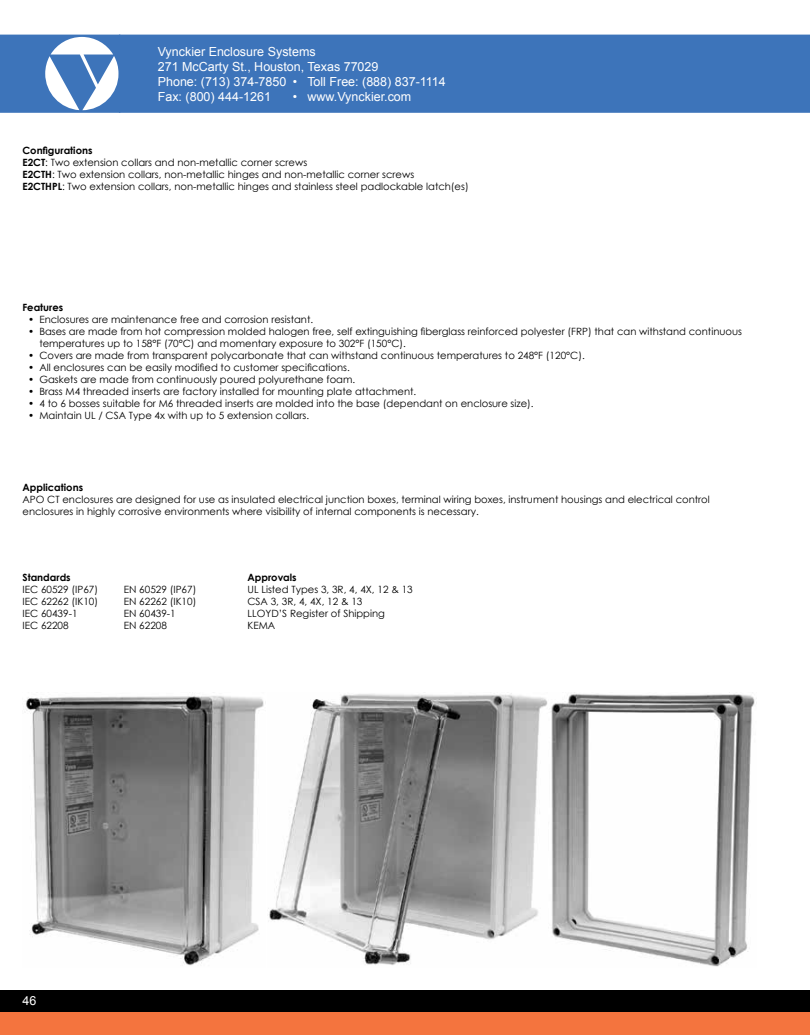
<style>
.page{position:relative;width:810px;height:1035px;background:#fff}
.page>*{position:absolute;margin:0;border:0;box-sizing:border-box;transform-origin:0 0}
.t1{font:12.5px/15px "Arial";color:#fff}
.t2{font:10px/12px "Century Gothic";color:#000}
.t3{font:700 10px "Century Gothic";color:#000}
.s1{font-weight:700}
</style>
<div class="page">
<div style="left:0;top:990px;width:810px;height:45px;background:#000"></div>
<div style="left:120px;top:35px;width:689px;height:78px;background:#3d74ba"></div>
<svg style="left:0;top:35px;width:120px;height:78px"></svg>
<svg style="left:809px;top:35px;width:1px;height:78px"></svg>
<img style="left:26px;top:692px;width:729px;height:275px">
<div style="left:0;top:1012px;width:810px;height:23px;background:#f4743e"></div>
<p class="t1" style="left:158px;top:44px;width:290px">Vynckier Enclosure Systems<br>271 McCarty St., Houston, Texas 77029<br>Phone: (713) 374-7850 • Toll Free: (888) 837-1114<br>Fax: (800) 444-1261</p>
<p class="t1" style="left:293px;top:89px;width:120px">• www.Vynckier.com</p>
<p class="t2" style="left:22px;top:144px;width:448px"><span class="s1">Configurations<br>E2CT</span>: Two extension collars and non-metallic corner screws<br><span class="s1">E2CTH</span>: Two extension collars, non-metallic hinges and non-metallic corner screws<br><span class="s1">E2CTHPL</span>: Two extension collars, non-metallic hinges and stainless steel padlockable latch(es)</p>
<p class="t3" style="left:22px;top:300px;width:42px">Features</p>
<p class="t2" style="left:28px;top:313px;width:287px">• Enclosures are maintenance free and corrosion resistant.</p>
<p class="t2" style="left:39px;top:325px;width:704px;text-indent:-11px">• Bases are made from hot compression molded halogen free, self extinguishing fiberglass reinforced polyester (FRP) that can withstand continuous temperatures up to 158°F (70°C) and momentary exposure to 302°F (150°C).</p>
<p class="t2" style="left:28px;top:349px;width:558px">• Covers are made from transparent polycarbonate that can withstand continuous temperatures to 248°F (120°C).</p>
<p class="t2" style="left:28px;top:361px;width:323px">• All enclosures can be easily modified to customer specifications.</p>
<p class="t2" style="left:28px;top:373px;width:329px">• Gaskets are made from continuously poured polyurethane foam.</p>
<p class="t2" style="left:28px;top:385px;width:390px">• Brass M4 threaded inserts are factory installed for mounting plate attachment.</p>
<p class="t2" style="left:28px;top:397px;width:507px">• 4 to 6 bosses suitable for M6 threaded inserts are molded into the base (dependant on enclosure size).</p>
<p class="t2" style="left:28px;top:409px;width:283px">• Maintain UL / CSA Type 4x with up to 5 extension collars.</p>
<p class="t3" style="left:22px;top:480px;width:62px">Applications</p>
<p class="t2" style="left:22px;top:493px;width:689px">APO CT enclosures are designed for use as insulated electrical junction boxes, terminal wiring boxes, instrument housings and electrical control enclosures in highly corrosive environments where visibility of internal components is necessary.</p>
<p class="t3" style="left:22px;top:570px;width:50px">Standards</p>
<p class="t2" style="left:22px;top:583px;width:77px">IEC 60529 (IP67)<br>IEC 62262 (IK10)<br>IEC 60439-1<br>IEC 62208</p>
<p class="t2" style="left:124px;top:583px;width:74px">EN 60529 (IP67)<br>EN 62262 (IK10)<br>EN 60439-1<br>EN 62208</p>
<p class="t3" style="left:248px;top:570px;width:51px">Approvals</p>
<p class="t2" style="left:248px;top:583px;width:167px">UL Listed Types 3, 3R, 4, 4X, 12 &amp; 13<br>CSA 3, 3R, 4, 4X, 12 &amp; 13<br>LLOYD’S Register of Shipping<br>KEMA</p>
<p class="t1" style="left:22px;top:993px;width:15px">46</p>
</div>
